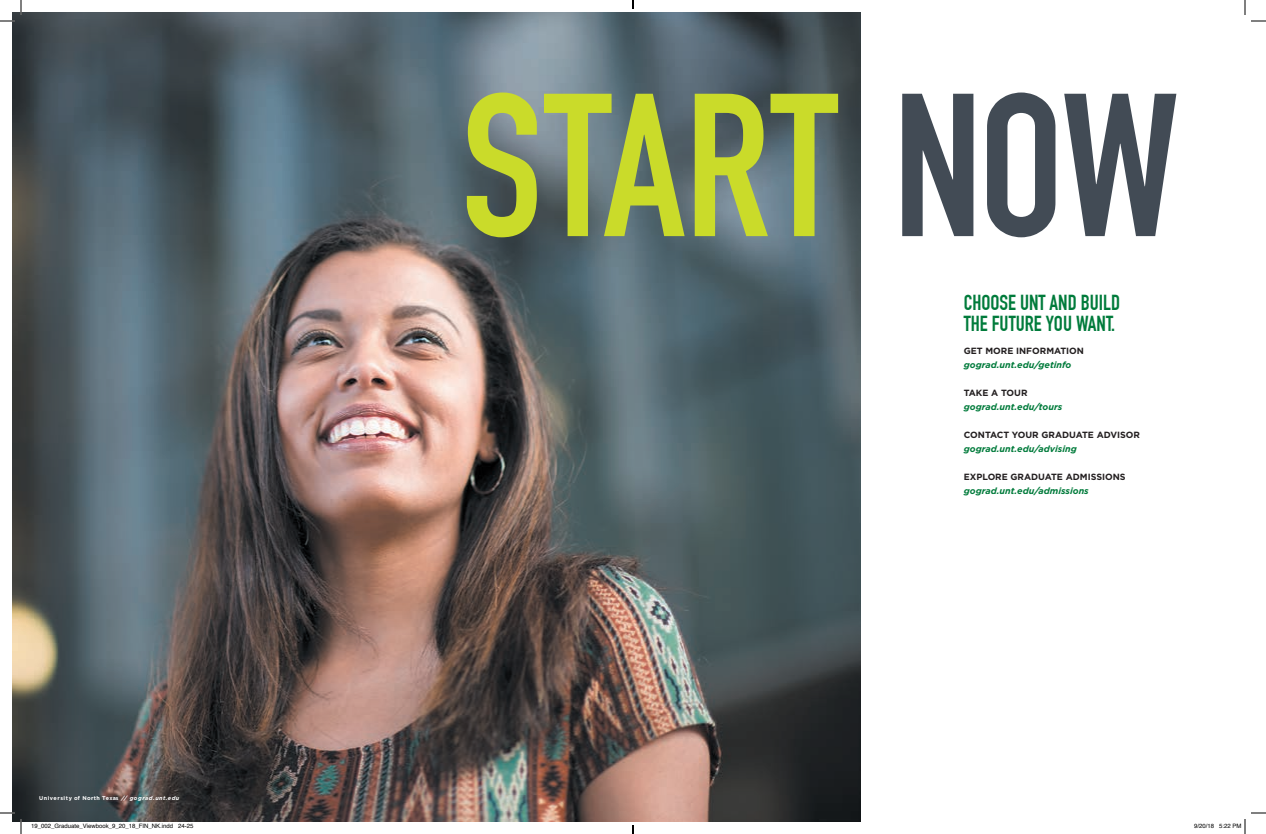
<style>
.page{position:relative;width:1266px;height:834px;background:#fff}
.page>*{position:absolute;margin:0;border:0;box-sizing:border-box;transform-origin:0 0}
.t1{font:700 200px "DIN Condensed";letter-spacing:-.005em;color:#cadb2a}
.t2{font:700 21.3px/21px "DIN Condensed";color:#007b3b}
.t3{font:italic 700 9px "Gotham";color:#007b3b}
.t4{font:700 9px "Gotham";color:#231f20}
.t5{font:6px "Helvetica";color:#000}
.t6{font:700 5.5px "Gotham";letter-spacing:.08em;color:#fff}
.s1{color:#424b55}
.s2{font-style:italic}
</style>
<div class="page">
<img style="left:12px;top:12px;width:848px;height:810px">
<svg style="left:0;top:0;width:22px;height:22px"></svg>
<svg style="left:0;top:812px;width:22px;height:22px"></svg>
<svg style="left:1244px;top:0;width:22px;height:22px"></svg>
<svg style="left:1244px;top:812px;width:22px;height:22px"></svg>
<svg style="left:632px;top:0;width:2px;height:13px"></svg>
<svg style="left:632px;top:825px;width:2px;height:9px"></svg>
<h1 class="t1" style="left:461px;top:49px;width:720px">START <span class="s1">NOW</span></h1>
<h2 class="t2" style="left:964px;top:293px;width:158px">CHOOSE UNT AND BUILD<br>THE FUTURE YOU WANT.</h2>
<p class="t4" style="left:964px;top:346px;width:122px">GET MORE INFORMATION</p>
<p class="t3" style="left:964px;top:360px;width:109px">gograd.unt.edu/getinfo</p>
<p class="t4" style="left:964px;top:388px;width:65px">TAKE A TOUR</p>
<p class="t3" style="left:964px;top:402px;width:100px">gograd.unt.edu/tours</p>
<p class="t4" style="left:964px;top:430px;width:178px">CONTACT YOUR GRADUATE ADVISOR</p>
<p class="t3" style="left:964px;top:444px;width:114px">gograd.unt.edu/advising</p>
<p class="t4" style="left:964px;top:472px;width:163px">EXPLORE GRADUATE ADMISSIONS</p>
<p class="t3" style="left:964px;top:486px;width:126px">gograd.unt.edu/admissions</p>
<p class="t6" style="left:39px;top:794px;width:142px">University of North Texas <span class="s2">// gograd.unt.edu</span></p>
<p class="t5" style="left:31px;top:821px;width:164px">19_002_Graduate_Viewbook_9_20_18_FIN_NK.indd 24-25</p>
<p class="t5" style="left:1194px;top:821px;width:49px">9/20/18 5:22 PM</p>
</div>
